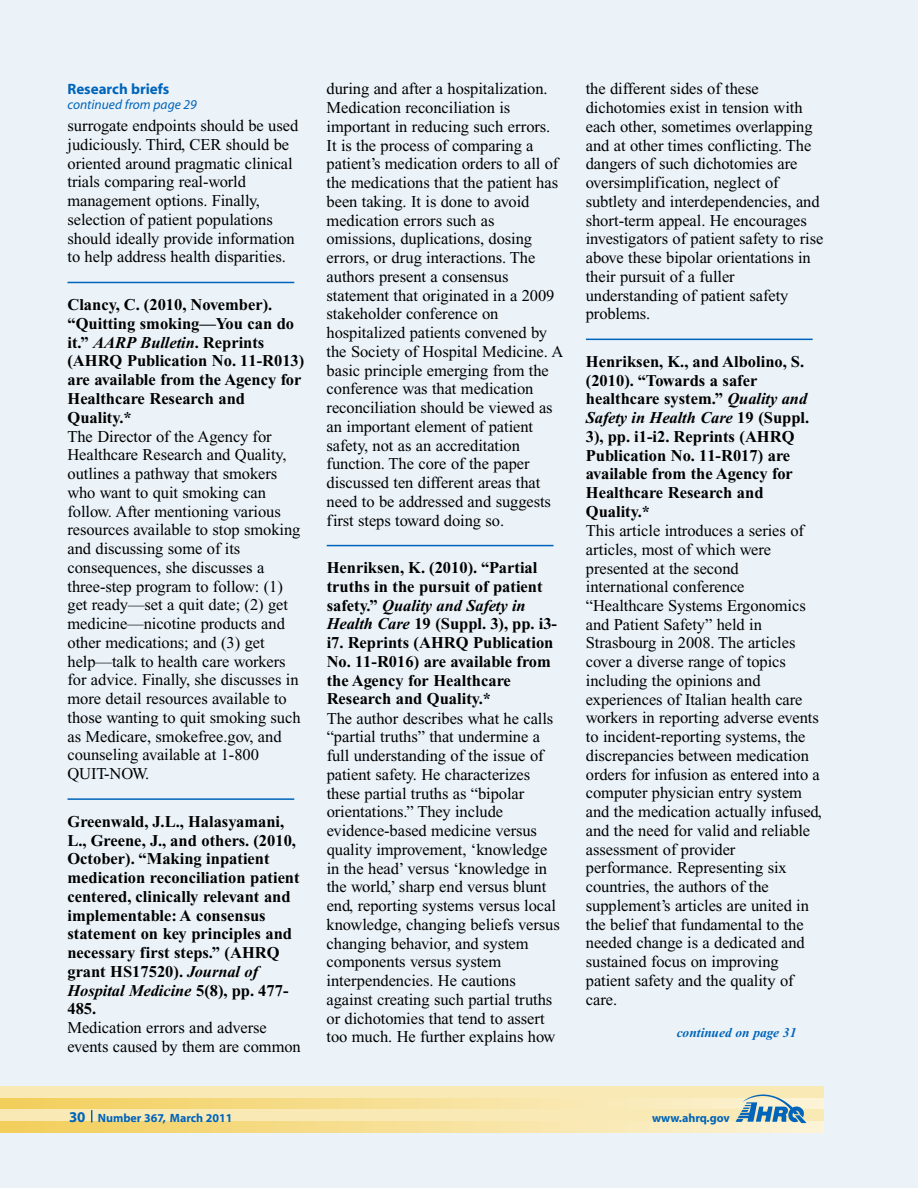
<style>
.page{position:relative;width:918px;height:1188px;background:#ebf3f9}
.page>*{position:absolute;margin:0;border:0;box-sizing:border-box;transform-origin:0 0}
.t1{font:16.5px/18.8px "Times New Roman";letter-spacing:-.005em;color:#000}
.t2{font:700 16.5px/18.8px "Times New Roman";color:#000}
.t3{font:700 15px "Myriad";color:#0064ba}
.t4{font:italic 13.5px "Myriad";color:#0064ba}
.t5{font:italic 700 13.5px "Times New Roman";color:#0064ba}
.t6{font:700 12px "Myriad";color:#0064ba}
.s1{font-style:italic}
.s2{font-size:15px}
</style>
<div class="page">
<div style="left:0;top:1087px;width:823px;height:45px;background:#f9e9b4"></div>
<svg style="left:0;top:1099px;width:823px;height:10px"></svg>
<svg style="left:0;top:1122px;width:823px;height:10px"></svg>
<svg style="left:91px;top:1110px;width:1px;height:12px"></svg>
<img style="left:733px;top:1094px;width:75px;height:30px">
<hr style="left:68px;top:282px;width:226px;height:1px;background:#0064ba">
<hr style="left:68px;top:798px;width:226px;height:2px;background:#0064ba">
<hr style="left:327px;top:545px;width:227px;height:1px;background:#0064ba">
<hr style="left:586px;top:339px;width:227px;height:1px;background:#0064ba">
<p class="t3" style="left:68px;top:83px;width:103px">Research briefs</p>
<p class="t4" style="left:68px;top:99px;width:131px">continued from page 29</p>
<p class="t1" style="left:68px;top:118px;width:232px">surrogate endpoints should be used judiciously. Third, CER should be oriented around pragmatic clinical trials comparing real-world management options. Finally, selection of patient populations should ideally provide information to help address health disparities.</p>
<p class="t2" style="left:68px;top:297px;width:238px">Clancy, C. (2010, November). “Quitting smoking—You can do it.” <span class="s1">AARP Bulletin</span>. Reprints (AHRQ Publication No. 11-R013) are available from the Agency for<br>Healthcare Research and<br>Quality.*</p>
<p class="t1" style="left:68px;top:428px;width:235px">The Director of the Agency for<br>Healthcare Research and Quality, outlines a pathway that smokers who want to quit smoking can follow. After mentioning various resources available to stop smoking and discussing some of its consequences, she discusses a three-step program to follow: (1) get ready—set a quit date; (2) get medicine—nicotine products and other medications; and (3) get help—talk to health care workers for advice. Finally, she discusses in more detail resources available to those wanting to quit smoking such as Medicare, smokefree.gov, and counseling available at 1-800<br>QUIT-NOW.</p>
<p class="t2" style="left:67px;top:814px;width:234px">Greenwald, J.L., Halasyamani,<br>L., Greene, J., and others. (2010,<br>October). “Making inpatient medication reconciliation patient centered, clinically relevant and implementable: A consensus statement on key principles and necessary first steps.” (AHRQ grant HS17520). <span class="s1">Journal of<br>Hospital Medicine</span> 5(8), pp. 477-<br>485.</p>
<p class="t1" style="left:67px;top:1020px;width:235px">Medication errors and adverse events caused by them are common</p>
<p class="t1" style="left:327px;top:81px;width:238px">during and after a hospitalization.<br>Medication reconciliation is important in reducing such errors.<br>It is the process of comparing a patient’s medication orders to all of the medications that the patient has been taking. It is done to avoid medication errors such as omissions, duplications, dosing errors, or drug interactions. The authors present a consensus statement that originated in a 2009 stakeholder conference on hospitalized patients convened by the Society of Hospital Medicine. A basic principle emerging from the conference was that medication reconciliation should be viewed as an important element of patient safety, not as an accreditation function. The core of the paper discussed ten different areas that need to be addressed and suggests first steps toward doing so.</p>
<p class="t2" style="left:327px;top:560px;width:232px">Henriksen, K. (2010). “Partial truths in the pursuit of patient safety.” <span class="s1">Quality and Safety in<br>Health Care</span> 19 (Suppl. 3), pp. i3- i7. Reprints (AHRQ Publication<br>No. 11-R016) are available from the Agency for Healthcare<br>Research and Quality.*</p>
<p class="t1" style="left:327px;top:710px;width:235px">The author describes what he calls “partial truths” that undermine a full understanding of the issue of patient safety. He characterizes these partial truths as “bipolar orientations.” They include evidence-based medicine versus quality improvement, ‘knowledge in the head’ versus ‘knowledge in the world,’ sharp end versus blunt end, reporting systems versus local knowledge, changing beliefs versus changing behavior, and system components versus system interpendencies. He cautions against creating such partial truths or dichotomies that tend to assert too much. He further explains how</p>
<p class="t1" style="left:586px;top:81px;width:239px">the different sides of these dichotomies exist in tension with each other, sometimes overlapping and at other times conflicting. The dangers of such dichotomies are oversimplification, neglect of subtlety and interdependencies, and short-term appeal. He encourages investigators of patient safety to rise above these bipolar orientations in their pursuit of a fuller understanding of patient safety problems.</p>
<p class="t2" style="left:586px;top:354px;width:225px">Henriksen, K., and Albolino, S. (2010). “Towards a safer healthcare system.” <span class="s1">Quality and<br>Safety in Health Care</span> 19 (Suppl.<br>3), pp. i1-i2. Reprints (AHRQ<br>Publication No. 11-R017) are available from the Agency for<br>Healthcare Research and<br>Quality.*</p>
<p class="t1" style="left:586px;top:523px;width:238px">This article introduces a series of articles, most of which were presented at the second international conference “Healthcare Systems Ergonomics and Patient Safety” held in<br>Strasbourg in 2008. The articles cover a diverse range of topics including the opinions and experiences of Italian health care workers in reporting adverse events to incident-reporting systems, the discrepancies between medication orders for infusion as entered into a computer physician entry system and the medication actually infused, and the need for valid and reliable assessment of provider performance. Representing six countries, the authors of the supplement’s articles are united in the belief that fundamental to the needed change is a dedicated and sustained focus on improving patient safety and the quality of care.</p>
<p class="t5" style="left:677px;top:1028px;width:121px">continued on page 31</p>
<p class="t6" style="left:69px;top:1114px;width:165px"><span class="s2">30</span> Number 367, March 2011</p>
<p class="t6" style="left:652px;top:1113px;width:79px">www.ahrq.gov</p>
</div>
